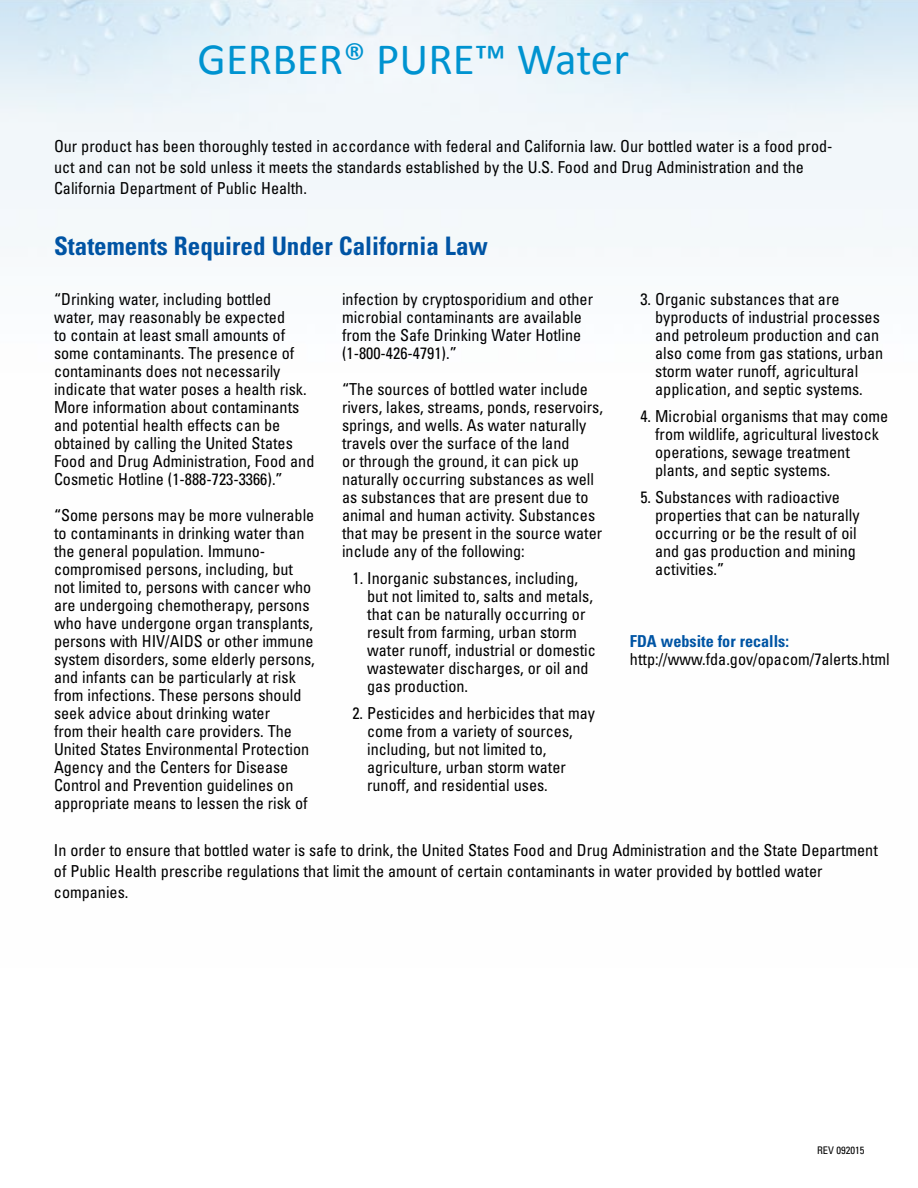
<style>
.page{position:relative;width:918px;height:1188px;background:#fff}
.page>*{position:absolute;margin:0;border:0;box-sizing:border-box;transform-origin:0 0}
.t1{font:45px "Calibri";color:#0093d0}
.t2{font:700 condensed 25.5px "Univers";color:#0054a4}
.t3{font:condensed 16.5px/18px "Univers";color:#000}
.t4{font:700 condensed 16.5px "Univers";color:#0054a4}
.t5{font:condensed 10.5px "Univers";color:#000}
</style>
<div class="page">
<h1 class="t1" style="left:198px;top:31px;width:433px">GERBER® PURE™ Water</h1>
<p class="t3" style="left:54px;top:135px;width:780px;line-height:21px">Our product has been thoroughly tested in accordance with federal and California law. Our bottled water is a food prod&shy;uct and can not be sold unless it meets the standards established by the U.S. Food and Drug Administration and the<br>California Department of Public Health.</p>
<h2 class="t2" style="left:54px;top:230px;width:435px">Statements Required Under California Law</h2>
<p class="t3" style="left:54px;top:290px;width:262px">“Drinking water, including bottled water, may reasonably be expected<br>to contain at least small amounts of some contaminants. The presence of contaminants does not necessarily indicate that water poses a health risk.<br>More information about contaminants and potential health effects can be obtained by calling the United States Food and Drug Administration, Food and Cosmetic Hotline (1-888-723-3366).”</p>
<p class="t3" style="left:54px;top:506px;width:262px">“Some persons may be more vulnerable to contaminants in drinking water than the general population. Immuno&shy;compromised persons, including, but not limited to, persons with cancer who are undergoing chemotherapy, persons who have undergone organ transplants, persons with HIV/AIDS or other immune system disorders, some elderly persons, and infants can be particularly at risk from infections. These persons should seek advice about drinking water<br>from their health care providers. The United States Environmental Protection Agency and the Centers for Disease Control and Prevention guidelines on appropriate means to lessen the risk of</p>
<p class="t3" style="left:655px;top:290px;width:230px;text-indent:-15px">3. Organic substances that are byproducts of industrial processes and petroleum production and can also come from gas stations, urban storm water runoff, agricultural application, and septic systems.</p>
<p class="t3" style="left:655px;top:407px;width:235px;text-indent:-15px">4. Microbial organisms that may come from wildlife, agricultural livestock operations, sewage treatment plants, and septic systems.</p>
<p class="t3" style="left:655px;top:488px;width:206px;text-indent:-15px">5. Substances with radioactive properties that can be naturally occurring or be the result of oil and gas production and mining activities.”</p>
<p class="t3" style="left:342px;top:290px;width:253px">infection by cryptosporidium and other microbial contaminants are available from the Safe Drinking Water Hotline (1-800-426-4791).”</p>
<p class="t3" style="left:342px;top:380px;width:263px">“The sources of bottled water include rivers, lakes, streams, ponds, reservoirs, springs, and wells. As water naturally travels over the surface of the land<br>or through the ground, it can pick up naturally occurring substances as well as substances that are present due to animal and human activity. Substances that may be present in the source water include any of the following:</p>
<p class="t3" style="left:367px;top:569px;width:230px;text-indent:-15px">1. Inorganic substances, including, but not limited to, salts and metals, that can be naturally occurring or result from farming, urban storm water runoff, industrial or domestic wastewater discharges, or oil and gas production.</p>
<p class="t3" style="left:367px;top:704px;width:229px;text-indent:-15px">2. Pesticides and herbicides that may come from a variety of sources, including, but not limited to, agriculture, urban storm water runoff, and residential uses.</p>
<p class="t4" style="left:630px;top:631px;width:161px">FDA website for recalls:</p>
<p class="t3" style="left:630px;top:650px;width:261px">http://www.fda.gov/opacom/7alerts.html</p>
<p class="t3" style="left:54px;top:839px;width:825px;line-height:21px">In order to ensure that bottled water is safe to drink, the United States Food and Drug Administration and the State Department of Public Health prescribe regulations that limit the amount of certain contaminants in water provided by bottled water companies.</p>
<p class="t5" style="left:817px;top:1144px;width:49px">REV 092015</p>
</div>
